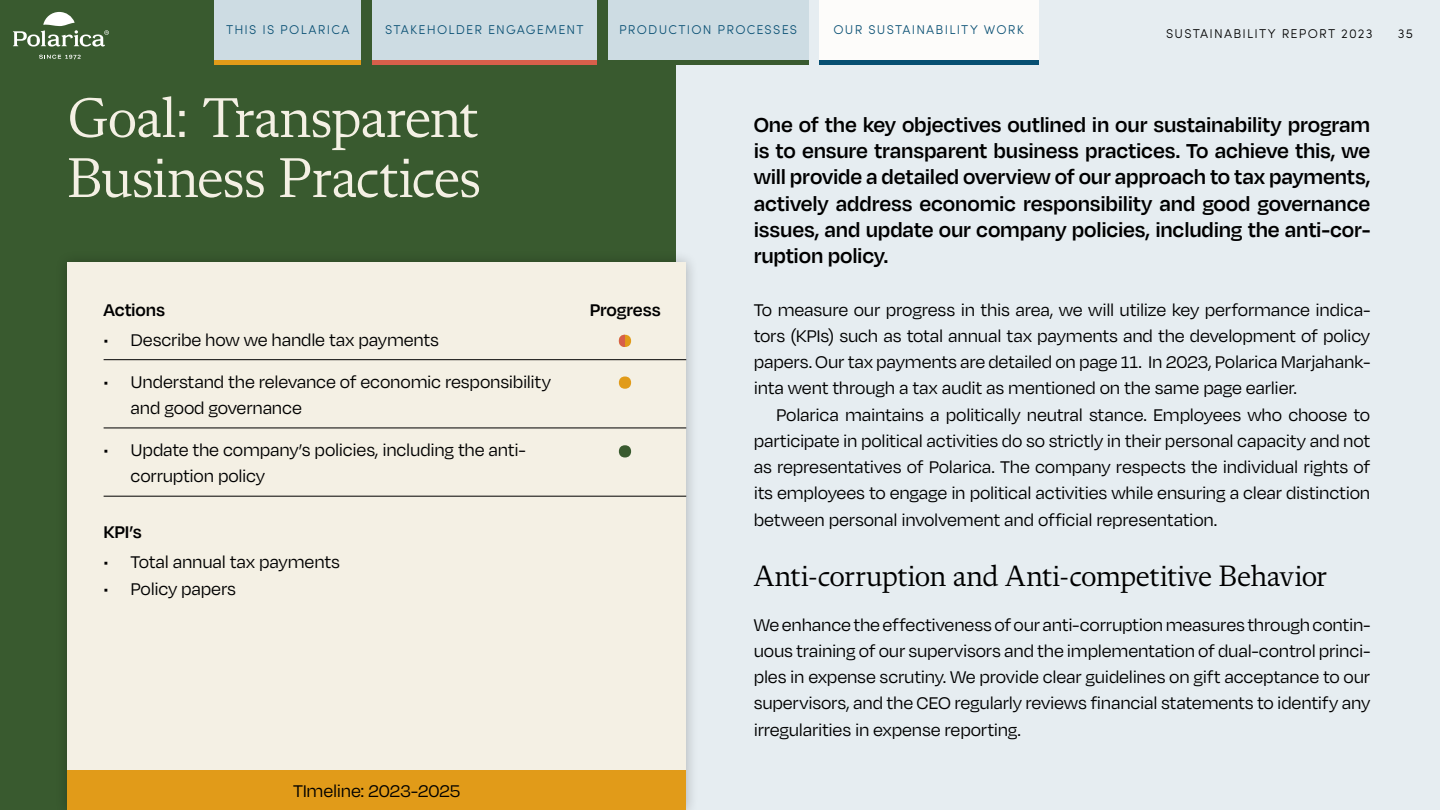
<style>
.page{position:relative;width:1440px;height:810px;background:#e6edf1}
.page>*{position:absolute;margin:0;border:0;box-sizing:border-box;transform-origin:0 0}
.t1{font:57px/60px "Flecha S";letter-spacing:-.015em;color:#f4f0e4}
.t2{font:30px "Flecha S";letter-spacing:-.02em;color:#000}
.t3{font:600 23.25px/26.2px "Degular";letter-spacing:-.01em;color:#000;text-align:justify}
.t4{font:19.5px/26.2px "Degular";letter-spacing:-.01em;color:#000;text-align:justify}
.t5{font:600 19.5px "Degular";letter-spacing:-.01em;color:#000}
.t6{font:300 12.75px "Sofia Pro";letter-spacing:.095em;color:#084f73}
.t7{font:300 12.75px "Sofia Pro";letter-spacing:.09em;color:#000}
</style>
<div class="page">
<div style="left:819px;top:59px;width:219px;height:6px;background:#074f72"></div>
<div style="left:819px;top:0;width:219px;height:59px;background:#fdfcfa"></div>
<div style="left:0;top:0;width:675px;height:810px;background:#395a2f"></div>
<div style="left:55px;top:250px;width:644px;height:560px;background:#000;opacity:.25"></div>
<div style="left:68px;top:262px;width:618px;height:548px;background:#f4f0e4"></div>
<hr style="left:104px;top:359px;width:582px;height:1px;background:#000">
<hr style="left:104px;top:428px;width:582px;height:1px;background:#000">
<hr style="left:104px;top:496px;width:582px;height:1px;background:#000">
<div style="left:67px;top:770px;width:619px;height:40px;background:#e19b19"></div>
<div style="left:608px;top:59px;width:201px;height:6px;background:#395a2f"></div>
<div style="left:372px;top:59px;width:225px;height:6px;background:#d75f4b"></div>
<div style="left:214px;top:59px;width:147px;height:6px;background:#e19b19"></div>
<div style="left:608px;top:0;width:201px;height:59px;background:#cddce3"></div>
<div style="left:372px;top:0;width:225px;height:59px;background:#cddce3"></div>
<div style="left:214px;top:0;width:147px;height:59px;background:#cddce3"></div>
<svg style="left:39px;top:55px;width:42px;height:4px"></svg>
<svg style="left:13px;top:12px;width:96px;height:35px"></svg>
<div style="left:619px;top:376px;width:12px;height:13px;background:#e19b19;border-radius:50%"></div>
<div style="left:619px;top:445px;width:12px;height:13px;background:#395a2f;border-radius:50%"></div>
<div style="left:619px;top:335px;width:12px;height:12px;background:#e19b19;border-radius:50%"></div>
<svg style="left:619px;top:335px;width:6px;height:12px"></svg>
<p class="t6" style="left:226px;top:21px;width:125px">THIS IS POLARICA</p>
<p class="t6" style="left:385px;top:21px;width:200px">STAKEHOLDER ENGAGEMENT</p>
<p class="t6" style="left:619px;top:21px;width:179px">PRODUCTION PROCESSES</p>
<p class="t6" style="left:833px;top:21px;width:192px">OUR SUSTAINABILITY WORK</p>
<p class="t7" style="left:1166px;top:24px;width:208px">SUSTAINABILITY REPORT 2023</p>
<p class="t7" style="left:1398px;top:24px;width:17px">35</p>
<h1 class="t1" style="left:68px;top:88px;width:415px">Goal: Transparent<br>Business Practices</h1>
<p class="t5" style="left:104px;top:298px;width:63px">Actions</p>
<p class="t5" style="left:590px;top:298px;width:73px">Progress</p>
<p class="t4" style="left:104px;top:326px;width:337px">• Describe how we handle tax payments</p>
<p class="t4" style="left:131px;top:368px;width:422px;text-indent:-27px">• Understand the relevance of economic responsibility and good governance</p>
<p class="t4" style="left:131px;top:436px;width:395px;text-indent:-27px">• Update the company’s policies, including the anti&shy;corruption policy</p>
<p class="t5" style="left:104px;top:520px;width:40px">KPI’s</p>
<p class="t4" style="left:104px;top:549px;width:238px">• Total annual tax payments</p>
<p class="t4" style="left:104px;top:575px;width:134px">• Policy papers</p>
<p class="t4" style="left:293px;top:777px;width:169px">TImeline: 2023-2025</p>
<p class="t3" style="left:754px;top:111px;width:618px">One of the key objectives outlined in our sustainability program is to ensure transparent business practices. To achieve this, we will provide a detailed overview of our approach to tax payments, actively address economic responsibility and good governance issues, and update our company policies, including the anti-cor&shy;ruption policy.</p>
<p class="t4" style="left:754px;top:296px;width:618px">To measure our progress in this area, we will utilize key performance indica&shy;tors (KPIs) such as total annual tax payments and the development of policy papers. Our tax payments are detailed on page 11. In 2023, Polarica Marjahank&shy;inta went through a tax audit as mentioned on the same page earlier.</p>
<p class="t4" style="left:754px;top:401px;width:618px;text-indent:23px">Polarica maintains a politically neutral stance. Employees who choose to participate in political activities do so strictly in their personal capacity and not as representatives of Polarica. The company respects the individual rights of its employees to engage in political activities while ensuring a clear distinction between personal involvement and official representation.</p>
<h2 class="t2" style="left:754px;top:559px;width:575px">Anti-corruption and Anti-competitive Behavior</h2>
<p class="t4" style="left:754px;top:611px;width:618px">We enhance the effectiveness of our anti-corruption measures through contin&shy;uous training of our supervisors and the implementation of dual-control princi&shy;ples in expense scrutiny. We provide clear guidelines on gift acceptance to our supervisors, and the CEO regularly reviews financial statements to identify any irregularities in expense reporting.</p>
</div>
